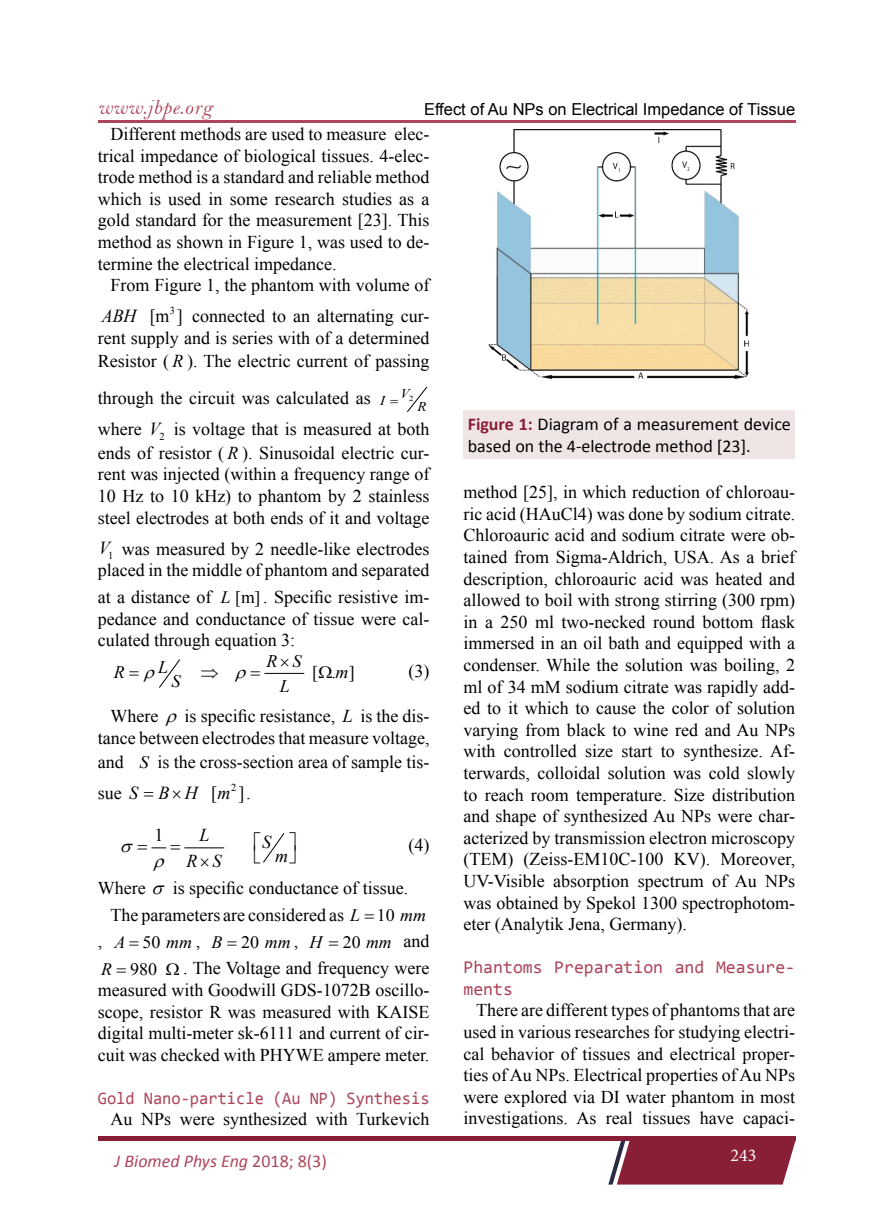
<style>
.page{position:relative;width:893px;height:1212px;background:#fff}
.page>*{position:absolute;margin:0;border:0;box-sizing:border-box;transform-origin:0 0}
.t1{font:21px "Bell MT Italic";letter-spacing:.03em;color:#ad465c}
.t2{font:italic 18.15px "Times New Roman";color:#000}
.t3{font:18.15px "Times New Roman";color:#000}
.t4{font:18px/21.6px "Times New Roman";color:#000;text-align:justify}
.t5{font:18px/21.6px "Calibri";color:#000}
.t6{font:18px/21.5px "Consolas";color:#ad465c}
.t7{font:italic 18px "Calibri";color:#ad465c}
.t8{font:18px "Minion Pro";color:#fff}
.t9{font:italic 17.55px "Times New Roman";color:#000}
.t10{font:17.55px "Times New Roman";color:#000}
.t11{font:17.4px "Consolas";color:#ad465c;scale:.96 1}
.t12{font:17.4px "Times New Roman";color:#000}
.t13{font:italic 17.4px "Times New Roman";color:#000}
.t14{font:16.5px "Arial";color:#000}
.t15{font:italic 13.5px "Times New Roman";color:#000;scale:1.1 1}
.t16{font:10.65px "Times New Roman";color:#000}
.s1{font-style:italic;font-size:18.3px}
.s2{font-size:18.3px}
.s3{font-style:italic;font-size:18.15px}
.s4{font-style:italic;font-size:17.4px}
.s5{font-size:17.4px}
.s6{font-weight:700;color:#891f36}
.s7{font-style:italic;font-size:17.55px}
.s8{font-style:italic}
.s9{font-style:normal}
.s10{font-style:normal;font-size:18px}
</style>
<div class="page">
<div style="left:98px;top:1136px;width:697px;height:5px;background:#891f36"></div>
<svg style="left:608px;top:1141px;width:187px;height:43px;background:#913348"></svg>
<hr style="left:98px;top:120px;width:698px;height:2px;background:#ad465c">
<svg style="left:407px;top:386px;width:21px;height:26px"></svg>
<hr style="left:265px;top:673px;width:39px;height:1px;background:#000">
<hr style="left:185px;top:847px;width:39px;height:1px;background:#000">
<img style="left:488px;top:129px;width:261px;height:251px">
<div style="left:463px;top:410px;width:332px;height:48px;background:#f0e5e5"></div>
<svg style="left:159px;top:659px;width:22px;height:29px"></svg>
<svg style="left:151px;top:847px;width:16px;height:2px"></svg>
<svg style="left:263px;top:833px;width:22px;height:30px"></svg>
<p class="t1" style="left:98px;top:94px;width:116px">www.jbpe.org</p>
<p class="t14" style="left:424px;top:98px;width:373px">Effect of Au NPs on Electrical Impedance of Tissue</p>
<p class="t4" style="left:98px;top:123px;width:333px;text-indent:13px">Different methods are used to measure elec&shy;trical impedance of biological tissues. 4-elec&shy;trode method is a standard and reliable method which is used in some research studies as a gold standard for the measurement [23]. This method as shown in Figure 1, was used to de&shy;termine the electrical impedance.</p>
<p class="t4" style="left:111px;top:274px;width:320px">From Figure 1, the phantom with volume of</p>
<p class="t16" style="left:170px;top:303px;width:7px">3</p>
<p class="t4" style="left:98px;top:305px;width:333px"><span class="s1">ABH</span> <span class="s2">[m ]</span> connected to an alternating cur&shy;rent supply and is series with of a determined</p>
<p class="t4" style="left:98px;top:342px;width:333px;line-height:37px">Resistor ( <span class="s3">R</span> ). The electric current of passing through the circuit was calculated as</p>
<p class="t15" style="left:400px;top:384px;width:13px">V<sub>2</sub></p>
<p class="t15" style="left:380px;top:391px;width:6px">I</p>
<p class="t15" style="left:417px;top:398px;width:10px">R</p>
<p class="t4" style="left:98px;top:417px;width:333px;line-height:23.2px">where <span class="s1">V</span><sub>2</sub> is voltage that is measured at both ends of resistor ( <span class="s3">R</span> ). Sinusoidal electric cur-</p>
<p class="t4" style="left:98px;top:463px;width:333px">rent was injected (within a frequency range of 10 Hz to 10 kHz) to phantom by 2 stainless steel electrodes at both ends of it and voltage</p>
<p class="t4" style="left:98px;top:537px;width:333px"><span class="s1">V</span><sub>1</sub> was measured by 2 needle-like electrodes placed in the middle of phantom and separated</p>
<p class="t4" style="left:98px;top:586px;width:333px">at a distance of <span class="s4">L</span> <span class="s5">[m]</span> . Specific resistive im&shy;pedance and conductance of tissue were cal&shy;culated through equation 3:</p>
<p class="t10" style="left:312px;top:660px;width:44px">[.]</p>
<p class="t5" style="left:468px;top:414px;width:325px"><span class="s6">Figure 1:</span> Diagram of a measurement device based on the 4-electrode method [23].</p>
<p class="t4" style="left:463px;top:481px;width:333px">method [25], in which reduction of chloroau&shy;ric acid (HAuCl4) was done by sodium citrate.<br>Chloroauric acid and sodium citrate were ob&shy;tained from Sigma-Aldrich, USA. As a brief description, chloroauric acid was heated and allowed to boil with strong stirring (300 rpm) in a 250 ml two-necked round bottom flask immersed in an oil bath and equipped with a condenser. While the solution was boiling, 2 ml of 34 mM sodium citrate was rapidly add&shy;ed to it which to cause the color of solution varying from black to wine red and Au NPs with controlled size start to synthesize. Af&shy;terwards, colloidal solution was cold slowly to reach room temperature. Size distribution and shape of synthesized Au NPs were char&shy;acterized by transmission electron microscopy (TEM) (Zeiss-EM10C-100 KV). Moreover, UV-Visible absorption spectrum of Au NPs was obtained by Spekol 1300 spectrophotom&shy;eter (Analytik Jena, Germany).</p>
<p class="t6" style="left:463px;top:956px;width:333px">Phantoms Preparation and Measure&shy;ments</p>
<p class="t4" style="left:463px;top:999px;width:333px;text-indent:13px">There are different types of phantoms that are used in various researches for studying electri&shy;cal behavior of tissues and electrical proper&shy;ties of Au NPs. Electrical properties of Au NPs were explored via DI water phantom in most investigations. As real tissues have capaci-</p>
<p class="t9" style="left:267px;top:649px;width:36px">R S</p>
<p class="t9" style="left:158px;top:655px;width:12px">L</p>
<p class="t4" style="left:408px;top:660px;width:22px">(3)</p>
<p class="t9" style="left:114px;top:660px;width:12px">R</p>
<p class="t9" style="left:336px;top:660px;width:14px">m</p>
<p class="t9" style="left:172px;top:669px;width:10px">S</p>
<p class="t9" style="left:280px;top:674px;width:12px">L</p>
<p class="t4" style="left:98px;top:705px;width:333px;text-align:right">is specific resistance, <span class="s3">L</span> is the dis-<br>tance between electrodes that measure voltage,</p>
<p class="t4" style="left:98px;top:746px;width:333px;line-height:31px">and <span class="s7">S</span> is the cross-section area of sample tis&shy;sue <span class="s1">S B H m</span><span class="s2">[ ]</span>.</p>
<p class="t4" style="left:111px;top:705px;width:49px">Where</p>
<p class="t16" style="left:231px;top:780px;width:7px">2</p>
<p class="t3" style="left:154px;top:823px;width:10px">1</p>
<p class="t2" style="left:200px;top:822px;width:12px">L</p>
<p class="t2" style="left:262px;top:829px;width:10px">S</p>
<p class="t4" style="left:408px;top:833px;width:22px">(4)</p>
<p class="t2" style="left:187px;top:848px;width:36px">R S</p>
<p class="t2" style="left:275px;top:843px;width:14px">m</p>
<p class="t4" style="left:111px;top:874px;width:299px;line-height:26.8px;text-indent:62px">is specific conductance of tissue.<br>The parameters are considered as <span class="s4">L</span></p>
<p class="t4" style="left:98px;top:877px;width:49px">Where</p>
<p class="t12" style="left:377px;top:903px;width:51px">10 <span class="s8">mm</span></p>
<p class="t4" style="left:98px;top:930px;width:29px">, <span class="s4">A</span></p>
<p class="t13" style="left:143px;top:930px;width:82px"><span class="s9">50</span> mm <span class="s10">,</span> B</p>
<p class="t13" style="left:241px;top:930px;width:83px"><span class="s9">20</span> mm <span class="s10">,</span> H</p>
<p class="t12" style="left:343px;top:930px;width:51px">20 <span class="s8">mm</span></p>
<p class="t4" style="left:403px;top:930px;width:27px">and</p>
<p class="t12" style="left:101px;top:957px;width:57px"><span class="s8">R</span> 980</p>
<p class="t4" style="left:98px;top:957px;width:333px;text-indent:86px">. The Voltage and frequency were measured with Goodwill GDS-1072B oscillo&shy;scope, resistor R was measured with KAISE digital multi-meter sk-6111 and current of cir&shy;cuit was checked with PHYWE ampere meter.</p>
<p class="t11" style="left:98px;top:1086px;width:347px">Gold Nano-particle (Au NP) Synthesis</p>
<p class="t4" style="left:111px;top:1108px;width:320px">Au NPs were synthesized with Turkevich</p>
<p class="t7" style="left:115px;top:1148px;width:214px">J Biomed Phys Eng <span class="s9">2018; 8(3)</span></p>
<p class="t8" style="left:730px;top:1143px;width:27px">243</p>
</div>
